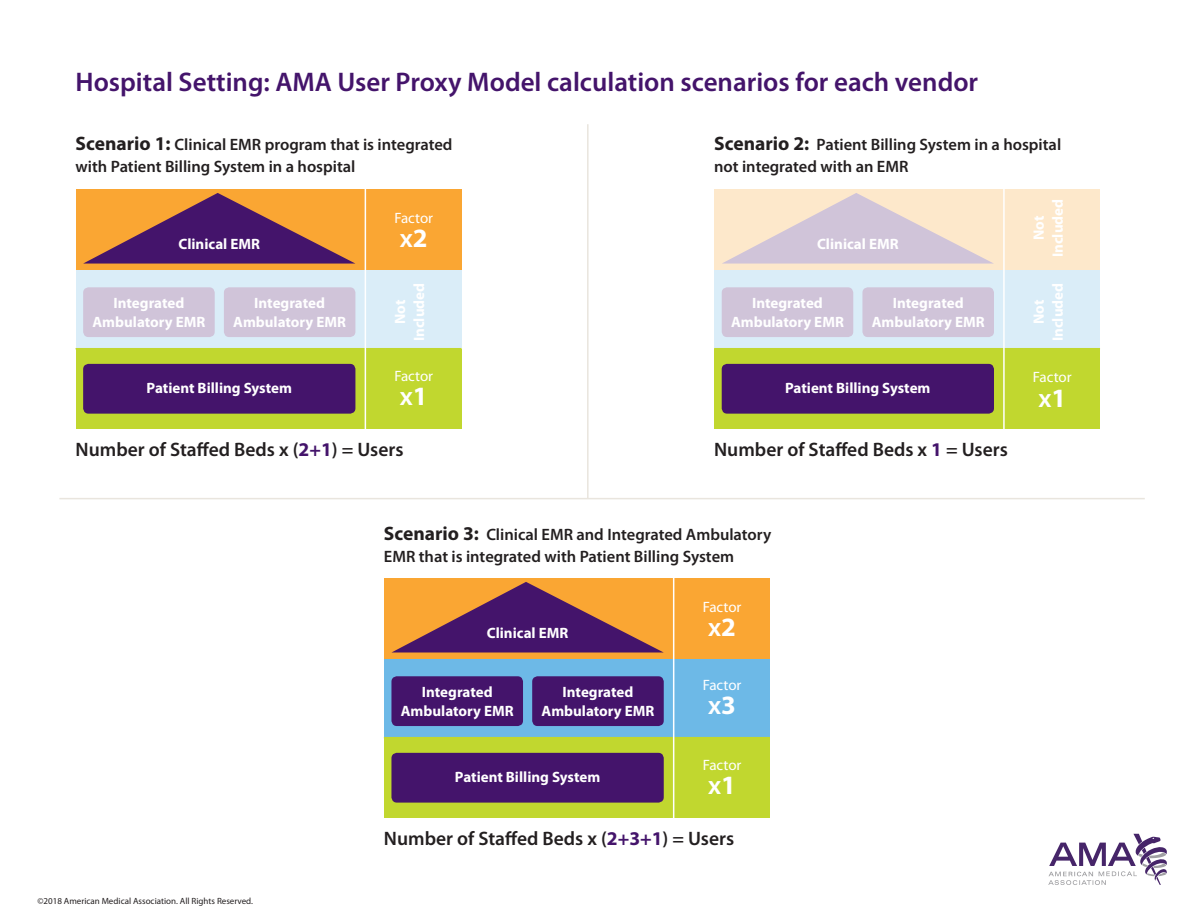
<style>
.page{position:relative;width:1188px;height:918px;background:#fff}
.page>*{position:absolute;margin:0;border:0;box-sizing:border-box;transform-origin:0 0}
.t1{font:600 27px "Myriad Pro";color:#44146b}
.t2{font:600 26.55px "Myriad Pro";color:#fff}
.t3{font:600 19.5px "Myriad Pro";color:#231f20}
.t4{font:600 16.5px/22.5px "Myriad Pro";color:#231f20}
.t5{font:700 15px/18.9px "Myriad Pro";color:#fff;text-align:center}
.t6{font:15px "Myriad Pro";color:#fff}
.t7{font:9px "Myriad Pro";color:#231f20}
.s1{font-weight:700;font-size:19.5px}
.s2{font-weight:700}
.s3{font-weight:700;color:#44146b}
</style>
<div class="page">
<svg style="left:1048px;top:834px;width:119px;height:51px"></svg>
<div style="left:76px;top:190px;width:385px;height:80px;background:#faa633"></div>
<div style="left:384px;top:579px;width:386px;height:80px;background:#faa633"></div>
<div style="left:384px;top:659px;width:386px;height:82px;background:#6db9e7"></div>
<div style="left:76px;top:349px;width:385px;height:80px;background:#c1d72f"></div>
<div style="left:384px;top:738px;width:386px;height:80px;background:#c1d72f"></div>
<div style="left:714px;top:349px;width:386px;height:80px;background:#c1d72f"></div>
<div style="left:83px;top:364px;width:272px;height:50px;background:#44146b;border-radius:5px"></div>
<div style="left:391px;top:753px;width:273px;height:50px;background:#44146b;border-radius:5px"></div>
<div style="left:722px;top:364px;width:272px;height:50px;background:#44146b;border-radius:5px"></div>
<div style="left:391px;top:676px;width:132px;height:50px;background:#44146b;border-radius:5px"></div>
<div style="left:532px;top:676px;width:132px;height:50px;background:#44146b;border-radius:5px"></div>
<svg style="left:83px;top:193px;width:272px;height:71px"></svg>
<svg style="left:391px;top:582px;width:273px;height:71px"></svg>
<svg style="left:76px;top:270px;width:385px;height:78px;background:#d5dbea"></svg>
<svg style="left:714px;top:190px;width:386px;height:158px;background:#e2dbdc"></svg>
<hr style="left:587px;top:124px;width:2px;height:375px;background:#e9e5de">
<hr style="left:59px;top:498px;width:1086px;height:1px;background:#e9e5de">
<hr style="left:714px;top:348px;width:386px;height:1px;background:#c1d72f">
<hr style="left:1003px;top:182px;width:2px;height:255px;background:#fff">
<hr style="left:76px;top:348px;width:385px;height:1px;background:#c1d72f">
<hr style="left:384px;top:737px;width:386px;height:1px;background:#c1d72f">
<hr style="left:365px;top:182px;width:1px;height:255px;background:#fff">
<hr style="left:673px;top:571px;width:1px;height:255px;background:#fff">
<h1 class="t1" style="left:76px;top:65px;width:904px">Hospital Setting: AMA User Proxy Model calculation scenarios for each vendor</h1>
<p class="t4" style="left:76px;top:132px;width:379px"><span class="s1">Scenario 1:</span> Clinical EMR program that is integrated with Patient Billing System in a hospital</p>
<p class="t5" style="left:179px;top:234px;width:83px">Clinical EMR</p>
<p class="t6" style="left:394px;top:209px;width:40px">Factor</p>
<h2 class="t2" style="left:400px;top:221px;width:29px">x<span class="s2">2</span></h2>
<p class="t4" style="left:714px;top:132px;width:349px"><span class="s1">Scenario 2:</span> Patient Billing System in a hospital not integrated with an EMR</p>
<p class="t5" style="left:817px;top:234px;width:83px">Clinical EMR</p>
<p class="t5" style="left:1029px;top:257px;width:60px;rotate:-90deg">Not<br>Included</p>
<p class="t5" style="left:93px;top:293px;width:114px">Integrated<br>Ambulatory EMR</p>
<p class="t5" style="left:233px;top:293px;width:114px">Integrated<br>Ambulatory EMR</p>
<p class="t5" style="left:390px;top:341px;width:60px;rotate:-90deg">Not<br>Included</p>
<p class="t5" style="left:1029px;top:341px;width:60px;rotate:-90deg">Not<br>Included</p>
<p class="t5" style="left:731px;top:293px;width:114px">Integrated<br>Ambulatory EMR</p>
<p class="t5" style="left:872px;top:293px;width:114px">Integrated<br>Ambulatory EMR</p>
<p class="t5" style="left:147px;top:378px;width:147px">Patient Billing System</p>
<p class="t6" style="left:394px;top:367px;width:40px">Factor</p>
<h2 class="t2" style="left:400px;top:379px;width:29px">x<span class="s2">1</span></h2>
<p class="t5" style="left:785px;top:378px;width:147px">Patient Billing System</p>
<p class="t6" style="left:1033px;top:368px;width:40px">Factor</p>
<h2 class="t2" style="left:1038px;top:381px;width:29px">x<span class="s2">1</span></h2>
<h3 class="t3" style="left:76px;top:437px;width:329px">Number of Staffed Beds x (<span class="s3">2+1</span>) = Users</h3>
<h3 class="t3" style="left:714px;top:437px;width:295px">Number of Staffed Beds x <span class="s3">1</span> = Users</h3>
<p class="t4" style="left:384px;top:523px;width:389px"><span class="s1">Scenario 3:</span> Clinical EMR and Integrated Ambulatory<br>EMR that is integrated with Patient Billing System</p>
<p class="t5" style="left:487px;top:623px;width:83px">Clinical EMR</p>
<p class="t5" style="left:401px;top:682px;width:114px">Integrated<br>Ambulatory EMR</p>
<p class="t5" style="left:542px;top:682px;width:114px">Integrated<br>Ambulatory EMR</p>
<p class="t5" style="left:455px;top:767px;width:147px">Patient Billing System</p>
<p class="t6" style="left:703px;top:598px;width:40px">Factor</p>
<h2 class="t2" style="left:708px;top:610px;width:29px">x<span class="s2">2</span></h2>
<p class="t6" style="left:703px;top:676px;width:40px">Factor</p>
<h2 class="t2" style="left:708px;top:689px;width:29px">x<span class="s2">3</span></h2>
<p class="t6" style="left:703px;top:755px;width:40px">Factor</p>
<h2 class="t2" style="left:708px;top:768px;width:29px">x<span class="s2">1</span></h2>
<p class="t7" style="left:37px;top:895px;width:217px">©2018 American Medical Association. All Rights Reserved.</p>
<h3 class="t3" style="left:384px;top:826px;width:352px">Number of Staffed Beds x (<span class="s3">2+3+1</span>) = Users</h3>
</div>
